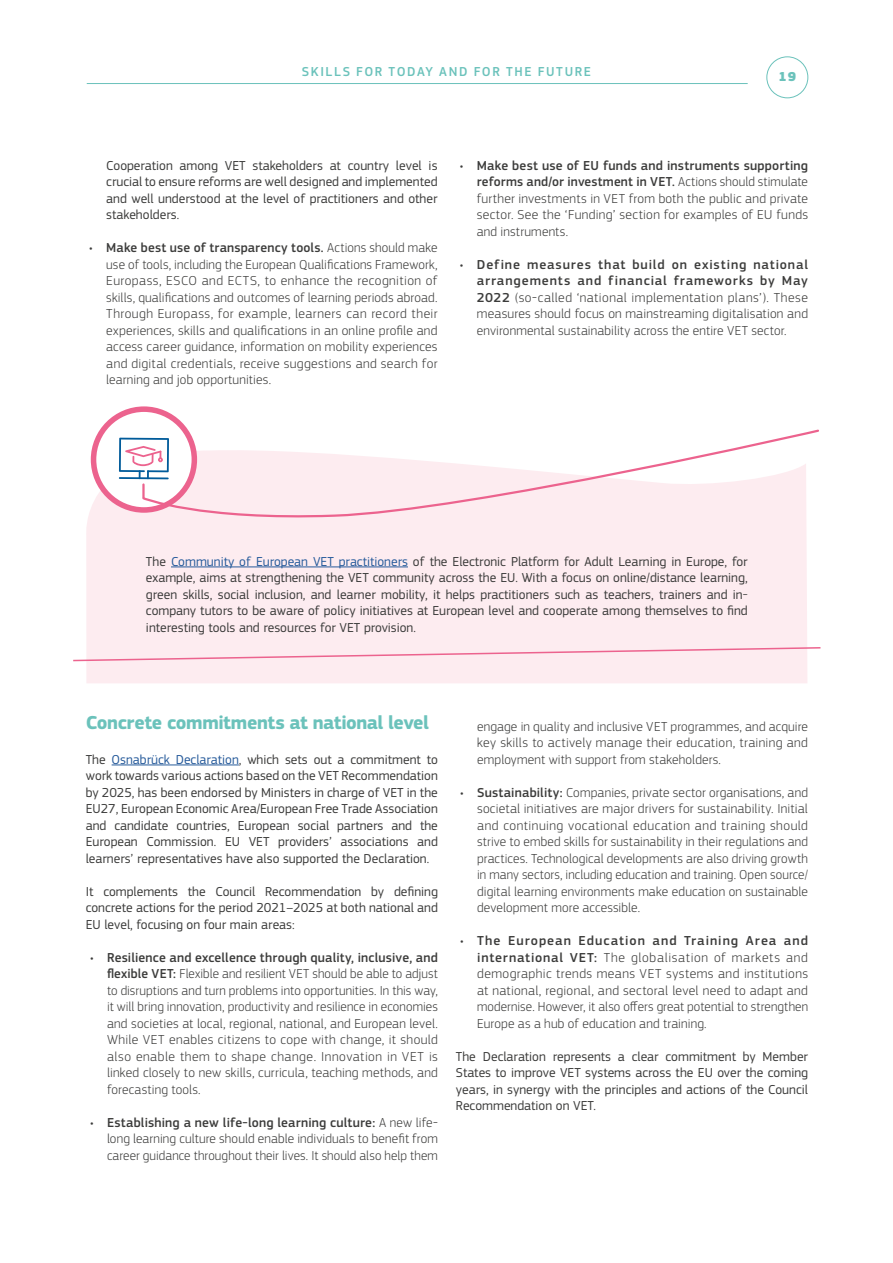
<style>
.page{position:relative;width:893px;height:1263px;background:#fff}
.page>*{position:absolute;margin:0;border:0;box-sizing:border-box;transform-origin:0 0}
.H2{font:700 19.5px "EC Square Sans Pro";letter-spacing:-.02em;color:#6bc2bb}
.Bullet_Point{font:300 13.5px/16.5px "EC Square Sans Pro";letter-spacing:.015em;color:#3c3c3b;text-align:justify}
.Body{font:13.5px/16.5px "EC Square Sans Pro";color:#3c3c3b;text-align:justify}
.t1{font:500 13.5px "EC Square Sans Pro";letter-spacing:.12em;color:#6bc2bb}
.t2{font:900 13.5px "EC Square Sans Pro Extra";color:#6bc2bb}
.s1{font-weight:500}
.s2{color:#275b9b}
</style>
<div class="page">
<div style="left:86px;top:449px;width:721px;height:234px;background:#fdecf0"></div>
<svg style="left:73px;top:646px;width:748px;height:16px;background:#fbdfe7"></svg>
<div style="left:94px;top:409px;width:100px;height:101px;background:#fff;border-radius:50%"></div>
<div style="left:91px;top:406px;width:106px;height:107px;border:6px solid #ec638e;border-radius:50%"></div>
<svg style="left:141px;top:428px;width:678px;height:92px"></svg>
<svg style="left:119px;top:438px;width:50px;height:59px"></svg>
<hr style="left:171px;top:566px;width:237px;height:1px;background:#275b9b">
<hr style="left:112px;top:764px;width:127px;height:1px;background:#275b9b">
<hr style="left:87px;top:83px;width:661px;height:1px;background:#6bc2bb">
<div style="left:767px;top:57px;width:41px;height:41px;border:1px solid #6bc2bb;border-radius:50%"></div>
<p class="t1" style="left:302px;top:64px;width:291px">SKILLS FOR TODAY AND FOR THE FUTURE</p>
<p class="t2" style="left:778px;top:68px;width:19px">19</p>
<p class="Body" style="left:106px;top:157px;width:333px">Cooperation among VET stakeholders at country level is crucial to ensure reforms are well designed and implemented and well understood at the level of practitioners and other stakeholders.</p>
<p class="Bullet_Point" style="left:106px;top:239px;width:333px;text-indent:-17px">• <span class="s1">Make best use of transparency tools.</span> Actions should make use of tools, including the European Qualifications Framework, Europass, ESCO and ECTS, to enhance the recognition of skills, qualifications and outcomes of learning periods abroad.<br>Through Europass, for example, learners can record their experiences, skills and qualifications in an online profile and access career guidance, information on mobility experiences and digital credentials, receive suggestions and search for learning and job opportunities.</p>
<p class="Bullet_Point" style="left:477px;top:157px;width:333px;text-indent:-17px">• <span class="s1">Make best use of EU funds and instruments supporting reforms and/or investment in VET.</span> Actions should stimulate further investments in VET from both the public and private sector. See the ‘Funding’ section for examples of EU funds and instruments.</p>
<p class="Bullet_Point" style="left:477px;top:256px;width:333px;text-indent:-17px">• <span class="s1">Define measures that build on existing national arrangements and financial frameworks by May 2022</span> (so-called ‘national implementation plans’). These measures should focus on mainstreaming digitalisation and environmental sustainability across the entire VET sector.</p>
<p class="Body" style="left:146px;top:553px;width:603px">The <span class="s2">Community of European VET practitioners</span> of the Electronic Platform for Adult Learning in Europe, for example, aims at strengthening the VET community across the EU. With a focus on online/distance learning, green skills, social inclusion, and learner mobility, it helps practitioners such as teachers, trainers and in&shy;company tutors to be aware of policy initiatives at European level and cooperate among themselves to find interesting tools and resources for VET provision.</p>
<p class="H2" style="left:86px;top:711px;width:345px">Concrete commitments at national level</p>
<p class="Body" style="left:86px;top:751px;width:354px">The <span class="s2">Osnabrück Declaration</span>, which sets out a commitment to work towards various actions based on the VET Recommendation by 2025, has been endorsed by Ministers in charge of VET in the EU27, European Economic Area/European Free Trade Association and candidate countries, European social partners and the European Commission. EU VET providers’ associations and learners’ representatives have also supported the Declaration.</p>
<p class="Body" style="left:86px;top:883px;width:354px">It complements the Council Recommendation by defining concrete actions for the period 2021–2025 at both national and EU level, focusing on four main areas:</p>
<p class="Bullet_Point" style="left:107px;top:949px;width:332px;text-indent:-17px">• <span class="s1">Resilience and excellence through quality, inclusive, and flexible VET:</span> Flexible and resilient VET should be able to adjust to disruptions and turn problems into opportunities. In this way, it will bring innovation, productivity and resilience in economies and societies at local, regional, national, and European level.<br>While VET enables citizens to cope with change, it should also enable them to shape change. Innovation in VET is linked closely to new skills, curricula, teaching methods, and forecasting tools.</p>
<p class="Bullet_Point" style="left:107px;top:1114px;width:332px;text-indent:-17px">• <span class="s1">Establishing a new life-long learning culture:</span> A new life&shy;long learning culture should enable individuals to benefit from career guidance throughout their lives. It should also help them</p>
<p class="Bullet_Point" style="left:477px;top:718px;width:332px">engage in quality and inclusive VET programmes, and acquire key skills to actively manage their education, training and employment with support from stakeholders.</p>
<p class="Bullet_Point" style="left:477px;top:784px;width:332px;text-indent:-17px">• <span class="s1">Sustainability:</span> Companies, private sector organisations, and societal initiatives are major drivers for sustainability. Initial and continuing vocational education and training should strive to embed skills for sustainability in their regulations and practices. Technological developments are also driving growth in many sectors, including education and training. Open source/ digital learning environments make education on sustainable development more accessible.</p>
<p class="Bullet_Point" style="left:477px;top:932px;width:332px;text-indent:-17px">• <span class="s1">The European Education and Training Area and international VET:</span> The globalisation of markets and demographic trends means VET systems and institutions at national, regional, and sectoral level need to adapt and modernise. However, it also offers great potential to strengthen Europe as a hub of education and training.</p>
<p class="Body" style="left:456px;top:1048px;width:354px">The Declaration represents a clear commitment by Member States to improve VET systems across the EU over the coming years, in synergy with the principles and actions of the Council Recommendation on VET.</p>
</div>
